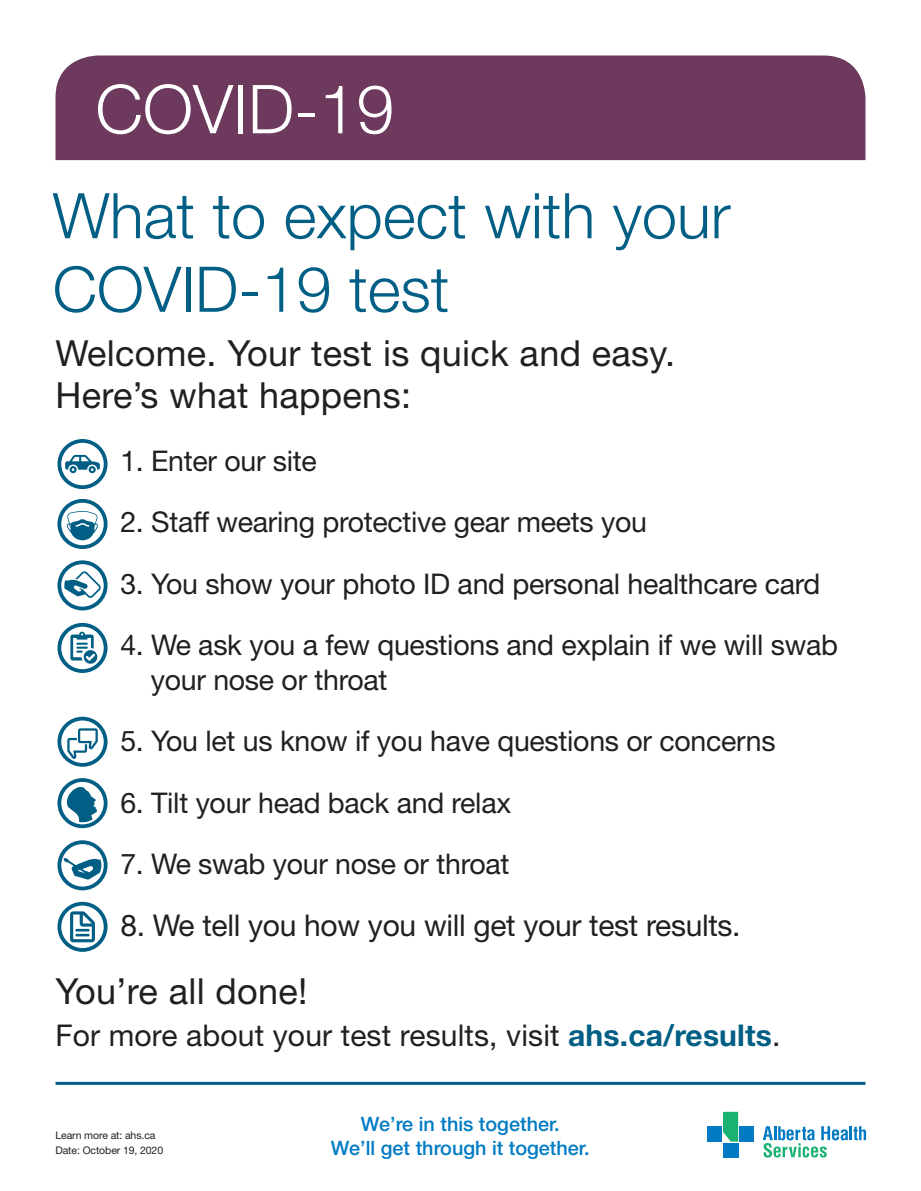
<style>
.page{position:relative;width:921px;height:1191px;background:#fff}
.page>*{position:absolute;margin:0;border:0;box-sizing:border-box;transform-origin:0 0}
.t1{font:300 67.5px "Helvetica Neue LT Std";color:#fff}
.t2{font:300 63px/73.5px "Helvetica Neue LT Std";color:#015e84}
.t3{font:36px/42px "Helvetica Neue LT Std";letter-spacing:.01em;color:#231f20}
.t4{font:30px "Helvetica Neue LT Std";letter-spacing:-.01em;color:#231f20}
.t5{font:28.5px/34.5px "Helvetica Neue LT Std";letter-spacing:-.01em;color:#231f20}
.t6{font:500 19.8px/23.7px "Helvetica Neue LT Std";color:#007bc3;text-align:center}
.t7{font:10.5px/14.2px "Helvetica Neue LT Std";letter-spacing:-.01em;color:#231f20}
.s1{font-weight:700;color:#015e84}
</style>
<div class="page">
<hr style="left:56px;top:1082px;width:810px;height:3px;background:#015e84">
<div style="left:56px;top:56px;width:810px;height:104px;background:#6d3a5d"></div>
<svg style="left:763px;top:1126px;width:103px;height:32px"></svg>
<div style="left:707px;top:1126px;width:15px;height:16px;background:#007ac2"></div>
<div style="left:740px;top:1126px;width:14px;height:16px;background:#007ac2"></div>
<div style="left:723px;top:1143px;width:15px;height:15px;background:#007ac2"></div>
<svg style="left:723px;top:1112px;width:15px;height:30px"></svg>
<svg style="left:67px;top:511px;width:31px;height:29px"></svg>
<div style="left:57px;top:499px;width:51px;height:50px;border:4px solid #015e84;border-radius:50%"></div>
<div style="left:57px;top:439px;width:51px;height:50px;border:4px solid #015e84;border-radius:50%"></div>
<svg style="left:65px;top:455px;width:35px;height:18px"></svg>
<div style="left:57px;top:560px;width:51px;height:50px;border:4px solid #015e84;border-radius:50%"></div>
<svg style="left:64px;top:571px;width:37px;height:27px"></svg>
<div style="left:57px;top:840px;width:51px;height:50px;border:4px solid #015e84;border-radius:50%"></div>
<svg style="left:64px;top:858px;width:38px;height:22px"></svg>
<div style="left:57px;top:902px;width:51px;height:50px;border:4px solid #015e84;border-radius:50%"></div>
<svg style="left:70px;top:911px;width:25px;height:31px"></svg>
<div style="left:57px;top:623px;width:51px;height:50px;border:4px solid #015e84;border-radius:50%"></div>
<svg style="left:70px;top:632px;width:27px;height:32px"></svg>
<div style="left:57px;top:717px;width:51px;height:50px;border:4px solid #015e84;border-radius:50%"></div>
<svg style="left:67px;top:728px;width:31px;height:31px"></svg>
<div style="left:57px;top:778px;width:51px;height:50px;border:4px solid #015e84;border-radius:50%"></div>
<svg style="left:66px;top:785px;width:31px;height:38px"></svg>
<p class="t1" style="left:95px;top:68px;width:300px">COVID-19</p>
<p class="t2" style="left:53px;top:178px;width:679px">What to expect with your<br>COVID-19 test</p>
<p class="t3" style="left:56px;top:332px;width:621px">Welcome. Your test is quick and easy.<br>Here’s what happens:</p>
<p class="t5" style="left:120px;top:443px;width:198px">1. Enter our site</p>
<p class="t5" style="left:120px;top:505px;width:528px">2. Staff wearing protective gear meets you</p>
<p class="t5" style="left:120px;top:566px;width:702px">3. You show your photo ID and personal healthcare card</p>
<p class="t5" style="left:151px;top:628px;width:689px;text-indent:-31px">4. We ask you a few questions and explain if we will swab your nose or throat</p>
<p class="t5" style="left:120px;top:724px;width:657px">5. You let us know if you have questions or concerns</p>
<p class="t5" style="left:120px;top:785px;width:392px">6. Tilt your head back and relax</p>
<p class="t5" style="left:120px;top:847px;width:391px">7. We swab your nose or throat</p>
<p class="t4" style="left:120px;top:907px;width:622px">8. We tell you how you will get your test results.</p>
<p class="t3" style="left:56px;top:970px;width:254px">You’re all done!</p>
<p class="t4" style="left:56px;top:1018px;width:726px">For more about your test results, visit <span class="s1">ahs.ca/results</span>.</p>
<p class="t7" style="left:56px;top:1128px;width:109px">Learn more at: ahs.ca<br>Date: October 19, 2020</p>
<p class="t6" style="left:331px;top:1112px;width:260px">We’re in this together.<br>We’ll get through it together.</p>
</div>
